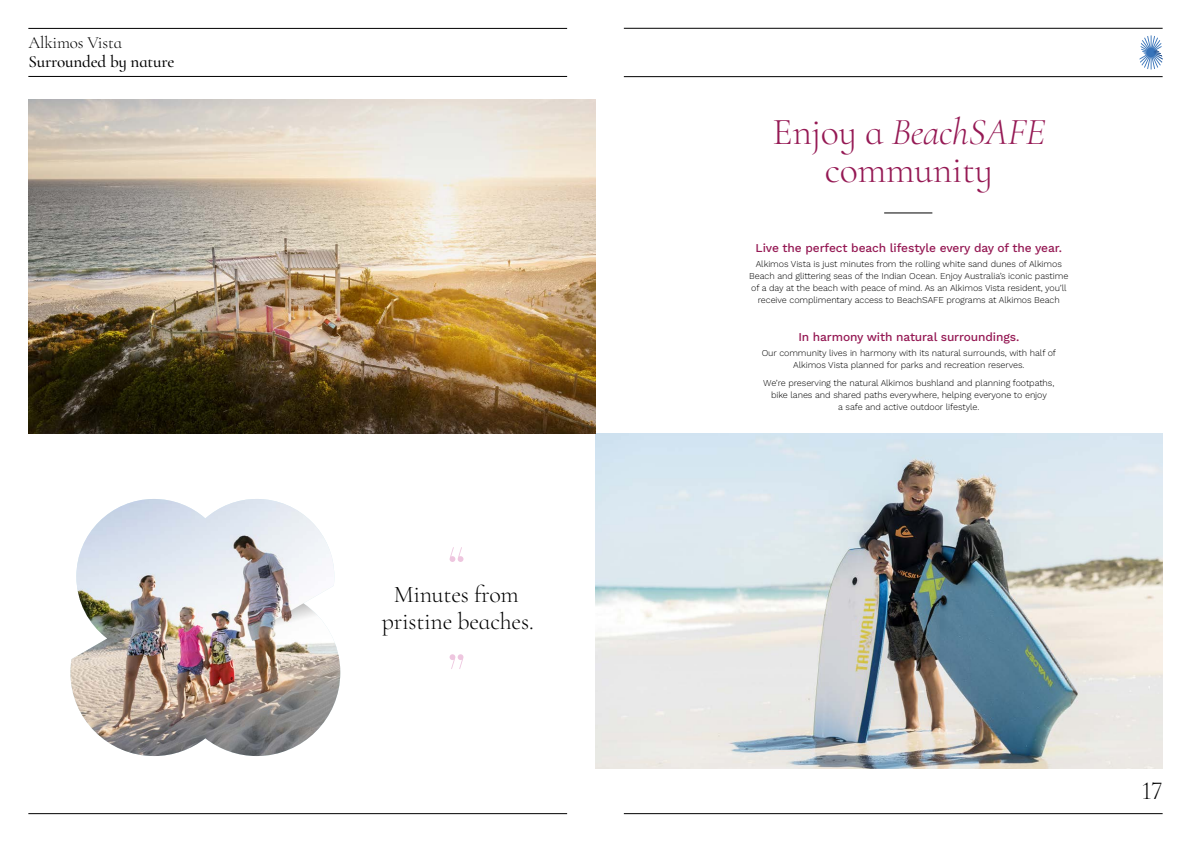
<style>
.page{position:relative;width:1191px;height:842px;background:#fff}
.page>*{position:absolute;margin:0;border:0;box-sizing:border-box;transform-origin:0 0}
.t1{font:300 38px/38px "Cormorant Infant";letter-spacing:-.01em;color:#951954;text-align:center}
.t2{font:300 26px "Cormorant Infant";color:#000}
.t3{font:300 24px/26.4px "Cormorant Infant";letter-spacing:-.01em;color:#000;text-align:center}
.t4{font:500 17.1px "Cormorant Infant";letter-spacing:-.01em;color:#000}
.t5{font:300 17.1px "Cormorant Infant";letter-spacing:-.01em;color:#000}
.t6{font:500 12px "Work Sans";letter-spacing:-.01em;color:#951954}
.t7{font:300 9px/12px "Work Sans";letter-spacing:-.01em;color:#000;text-align:center}
.s1{font-style:italic}
</style>
<div class="page">
<img style="left:595px;top:434px;width:567px;height:334px">
<img style="left:28px;top:99px;width:567px;height:335px">
<hr style="left:624px;top:28px;width:538px;height:1px;background:#000">
<hr style="left:624px;top:76px;width:538px;height:1px;background:#000">
<hr style="left:624px;top:813px;width:538px;height:1px;background:#000">
<hr style="left:28px;top:813px;width:539px;height:1px;background:#000">
<svg style="left:1139px;top:35px;width:23px;height:34px"></svg>
<hr style="left:28px;top:28px;width:539px;height:1px;background:#000">
<hr style="left:28px;top:76px;width:539px;height:1px;background:#000">
<hr style="left:884px;top:213px;width:48px;height:1px;background:#000">
<img style="left:70px;top:499px;width:270px;height:257px">
<img style="left:257px;top:603px;width:82px;height:50px">
<svg style="left:449px;top:654px;width:14px;height:15px"></svg>
<svg style="left:449px;top:547px;width:14px;height:15px"></svg>
<h3 class="t5" style="left:28px;top:33px;width:95px">Alkimos Vista</h3>
<h3 class="t4" style="left:28px;top:51px;width:148px">Surrounded by nature</h3>
<h3 class="t3" style="left:382px;top:581px;width:153px">Minutes from pristine beaches.</h3>
<h1 class="t1" style="left:772px;top:113px;width:274px">Enjoy a <span class="s1">BeachSAFE </span>community</h1>
<h3 class="t6" style="left:755px;top:239px;width:308px">Live the perfect beach lifestyle every day of the year.</h3>
<p class="t7" style="left:749px;top:257px;width:321px">Alkimos Vista is just minutes from the rolling white sand dunes of Alkimos Beach and glittering seas of the Indian Ocean. Enjoy Australia’s iconic pastime of a day at the beach with peace of mind. As an Alkimos Vista resident, you’ll receive complimentary access to BeachSAFE programs at Alkimos Beach</p>
<h3 class="t6" style="left:798px;top:328px;width:222px">In harmony with natural surroundings.</h3>
<p class="t7" style="left:762px;top:347px;width:296px">Our community lives in harmony with its natural surrounds, with half of<br>Alkimos Vista planned for parks and recreation reserves.</p>
<p class="t7" style="left:763px;top:376px;width:292px">We’re preserving the natural Alkimos bushland and planning footpaths, bike lanes and shared paths everywhere, helping everyone to enjoy<br>a safe and active outdoor lifestyle.</p>
<h2 class="t2" style="left:1141px;top:775px;width:23px">17</h2>
</div>
